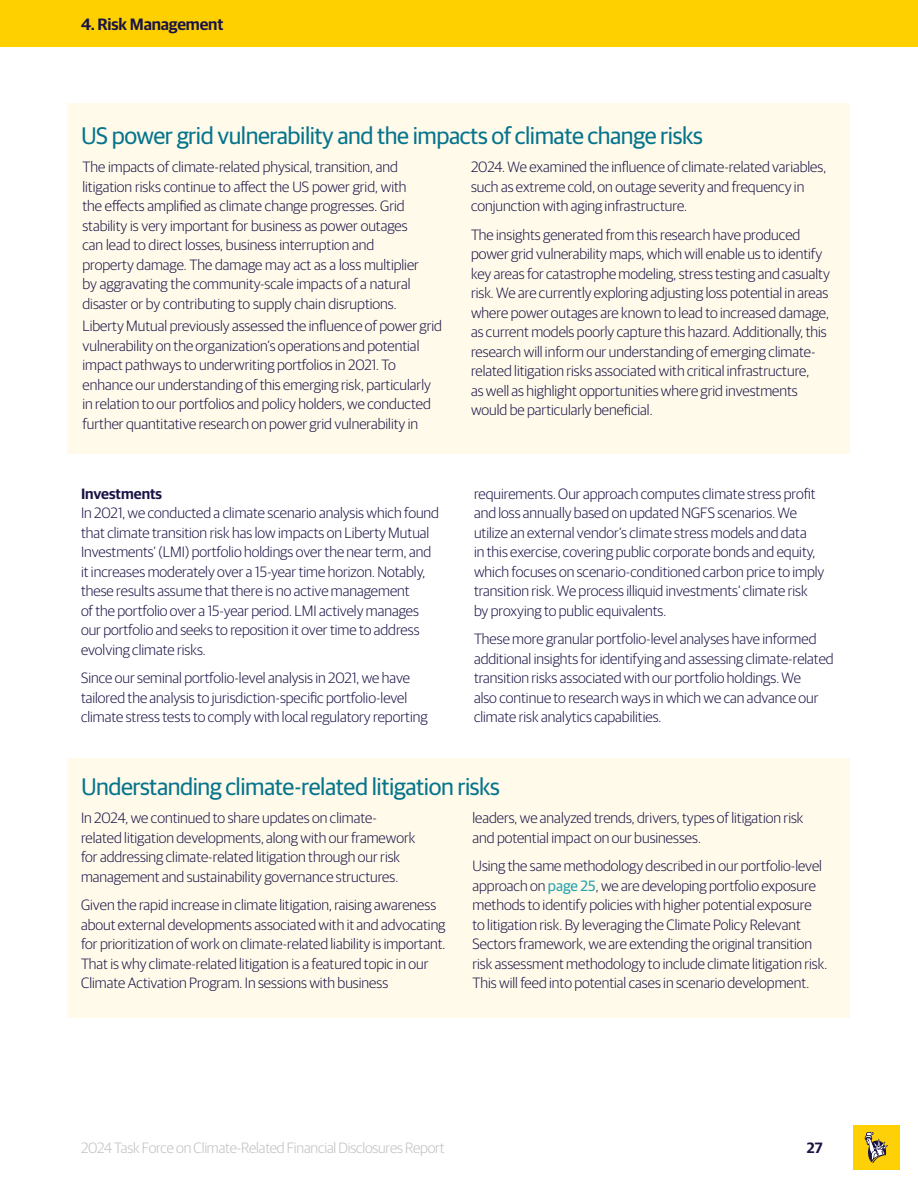
<style>
.page{position:relative;width:918px;height:1188px;background:#fff}
.page>*{position:absolute;margin:0;border:0;box-sizing:border-box;transform-origin:0 0}
.t1{font:24px "Guardian Sans";letter-spacing:-.02em;color:#06748c}
.t2{font:600 16.5px "Guardian Sans";letter-spacing:-.01em;color:#1a1446}
.t3{font:300 15px/19.5px "Guardian Sans";color:#1a1446}
.t4{font:300 15px "Guardian Sans";letter-spacing:-.01em;color:#c0bfc0}
.t5{font:600 15px "Guardian Sans";color:#1a1446}
.s1{font-weight:400;color:#28a3af}
</style>
<div class="page">
<div style="left:0;top:0;width:918px;height:46px;background:#ffd000"></div>
<div style="left:68px;top:103px;width:782px;height:351px;background:#fffaea"></div>
<div style="left:68px;top:758px;width:782px;height:259px;background:#fffaea"></div>
<div style="left:853px;top:1125px;width:46px;height:45px;background:#ffd000"></div>
<div style="left:857px;top:1128px;width:39px;height:39px;background:#fed007"></div>
<svg style="left:865px;top:1132px;width:23px;height:31px"></svg>
<p class="t2" style="left:81px;top:12px;width:144px">4. Risk Management</p>
<h1 class="t1" style="left:81px;top:119px;width:623px">US power grid vulnerability and the impacts of climate change risks</h1>
<p class="t3" style="left:82px;top:156px;width:338px">The impacts of climate-related physical, transition, and litigation risks continue to affect the US power grid, with the effects amplified as climate change progresses. Grid stability is very important for business as power outages can lead to direct losses, business interruption and property damage. The damage may act as a loss multiplier by aggravating the community-scale impacts of a natural disaster or by contributing to supply chain disruptions.</p>
<p class="t3" style="left:82px;top:315px;width:361px">Liberty Mutual previously assessed the influence of power grid vulnerability on the organization’s operations and potential impact pathways to underwriting portfolios in 2021. To enhance our understanding of this emerging risk, particularly in relation to our portfolios and policy holders, we conducted further quantitative research on power grid vulnerability in</p>
<p class="t5" style="left:81px;top:483px;width:83px">Investments</p>
<p class="t3" style="left:81px;top:502px;width:360px">In 2021, we conducted a climate scenario analysis which found that climate transition risk has low impacts on Liberty Mutual Investments’ (LMI) portfolio holdings over the near term, and it increases moderately over a 15-year time horizon. Notably, these results assume that there is no active management<br>of the portfolio over a 15-year period. LMI actively manages our portfolio and seeks to reposition it over time to address evolving climate risks.</p>
<p class="t3" style="left:81px;top:667px;width:348px">Since our seminal portfolio-level analysis in 2021, we have tailored the analysis to jurisdiction-specific portfolio-level climate stress tests to comply with local regulatory reporting</p>
<p class="t3" style="left:471px;top:156px;width:357px">2024. We examined the influence of climate-related variables, such as extreme cold, on outage severity and frequency in conjunction with aging infrastructure.</p>
<p class="t3" style="left:471px;top:224px;width:360px">The insights generated from this research have produced power grid vulnerability maps, which will enable us to identify key areas for catastrophe modeling, stress testing and casualty risk. We are currently exploring adjusting loss potential in areas where power outages are known to lead to increased damage, as current models poorly capture this hazard. Additionally, this research will inform our understanding of emerging climate&shy;related litigation risks associated with critical infrastructure,<br>as well as highlight opportunities where grid investments would be particularly beneficial.</p>
<p class="t3" style="left:474px;top:483px;width:352px">requirements. Our approach computes climate stress profit and loss annually based on updated NGFS scenarios. We utilize an external vendor’s climate stress models and data<br>in this exercise, covering public corporate bonds and equity, which focuses on scenario-conditioned carbon price to imply transition risk. We process illiquid investments’ climate risk by proxying to public equivalents.</p>
<p class="t3" style="left:474px;top:628px;width:361px">These more granular portfolio-level analyses have informed additional insights for identifying and assessing climate-related transition risks associated with our portfolio holdings. We<br>also continue to research ways in which we can advance our climate risk analytics capabilities.</p>
<h1 class="t1" style="left:81px;top:770px;width:421px">Understanding climate-related litigation risks</h1>
<p class="t3" style="left:81px;top:807px;width:336px">In 2024, we continued to share updates on climate&shy;related litigation developments, along with our framework for addressing climate-related litigation through our risk management and sustainability governance structures.</p>
<p class="t3" style="left:81px;top:894px;width:366px">Given the rapid increase in climate litigation, raising awareness about external developments associated with it and advocating for prioritization of work on climate-related liability is important.<br>That is why climate-related litigation is a featured topic in our Climate Activation Program. In sessions with business</p>
<p class="t3" style="left:472px;top:807px;width:333px">leaders, we analyzed trends, drivers, types of litigation risk and potential impact on our businesses.</p>
<p class="t3" style="left:472px;top:855px;width:356px">Using the same methodology described in our portfolio-level approach on <span class="s1">page 25</span>, we are developing portfolio exposure methods to identify policies with higher potential exposure to litigation risk. By leveraging the Climate Policy Relevant Sectors framework, we are extending the original transition risk assessment methodology to include climate litigation risk.<br>This will feed into potential cases in scenario development.</p>
<p class="t4" style="left:81px;top:1138px;width:365px">2024 Task Force on Climate-Related Financial Disclosures Report</p>
<p class="t5" style="left:807px;top:1137px;width:17px">27</p>
</div>
